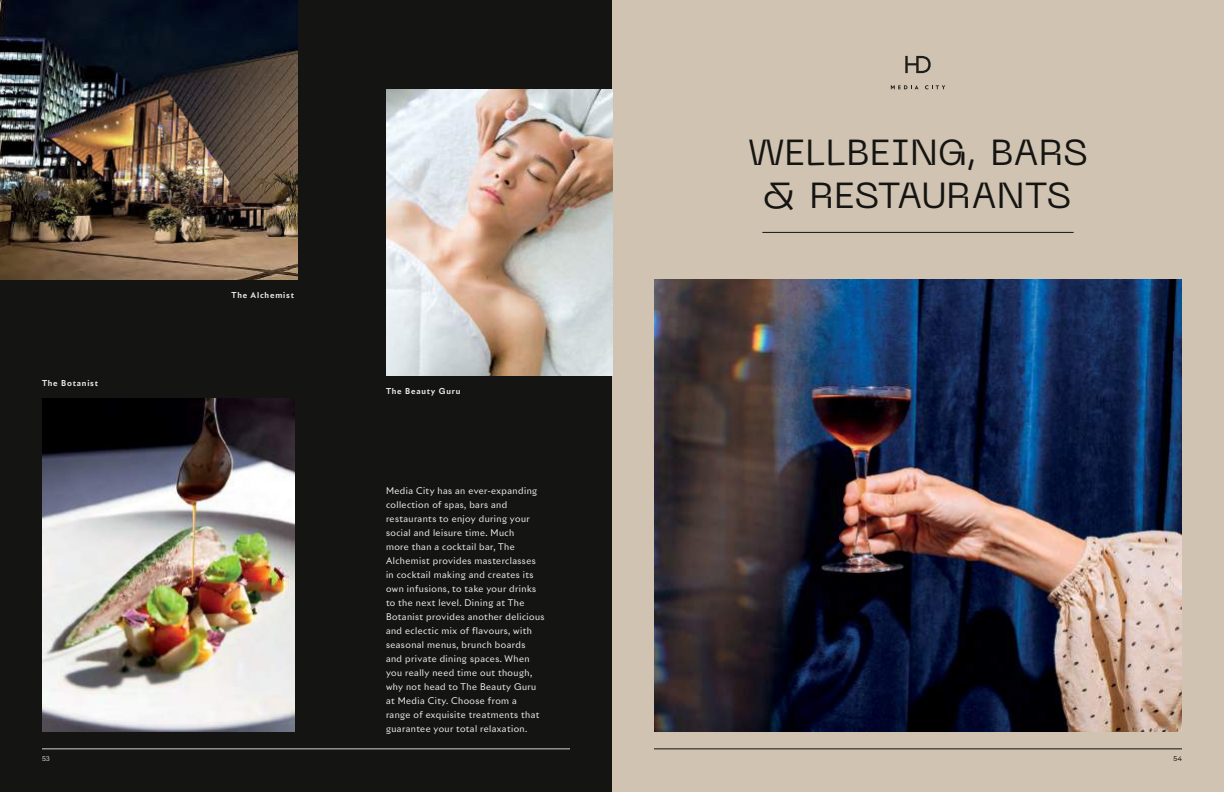
<style>
.page{position:relative;width:1224px;height:792px;background:#fff}
.page>*{position:absolute;margin:0;border:0;box-sizing:border-box;transform-origin:0 0}
.t1{font:36px/43.2px "Neue Machina";letter-spacing:.015em;color:#141412;text-align:center}
.t2{font:9px/14px "Riviera Nights";letter-spacing:.05em;color:#ebebe6}
.t3{font:700 8px "Riviera Nights";letter-spacing:.1em;color:#ebebe6}
.t4{font:6.5px "Riviera Nights";color:#d3d3d3}
.t5{font:6.5px "Riviera Nights";color:#141412}
</style>
<div class="page">
<div style="left:612px;top:0;width:612px;height:792px;background:#d1c3b1"></div>
<div style="left:0;top:0;width:612px;height:792px;background:#141412"></div>
<img style="left:655px;top:279px;width:527px;height:453px">
<img style="left:386px;top:89px;width:226px;height:287px">
<img style="left:42px;top:398px;width:252px;height:334px">
<hr style="left:762px;top:232px;width:312px;height:1px;background:#141412">
<img style="left:0;top:0;width:298px;height:279px">
<hr style="left:654px;top:749px;width:528px;height:1px;background:#141412">
<svg style="left:905px;top:56px;width:26px;height:17px"></svg>
<svg style="left:891px;top:85px;width:27px;height:4px"></svg>
<svg style="left:925px;top:85px;width:20px;height:4px"></svg>
<hr style="left:42px;top:749px;width:528px;height:1px;background:#d3d3d3">
<p class="t3" style="left:42px;top:378px;width:58px">The Botanist</p>
<p class="t3" style="left:232px;top:290px;width:64px">The Alchemist</p>
<p class="t3" style="left:386px;top:386px;width:76px">The Beauty Guru</p>
<p class="t2" style="left:386px;top:484px;width:160px">Media City has an ever-expanding collection of spas, bars and restaurants to enjoy during your social and leisure time. Much<br>more than a cocktail bar, The<br>Alchemist provides masterclasses in cocktail making and creates its own infusions, to take your drinks to the next level. Dining at The<br>Botanist provides another delicious and eclectic mix of flavours, with seasonal menus, brunch boards<br>and private dining spaces. When you really need time out though, why not head to The Beauty Guru at Media City. Choose from a<br>range of exquisite treatments that guarantee your total relaxation.</p>
<h1 class="t1" style="left:748px;top:130px;width:341px">WELLBEING, BARS &amp; RESTAURANTS</h1>
<p class="t4" style="left:42px;top:755px;width:9px">53</p>
<p class="t5" style="left:1174px;top:755px;width:10px">54</p>
</div>
